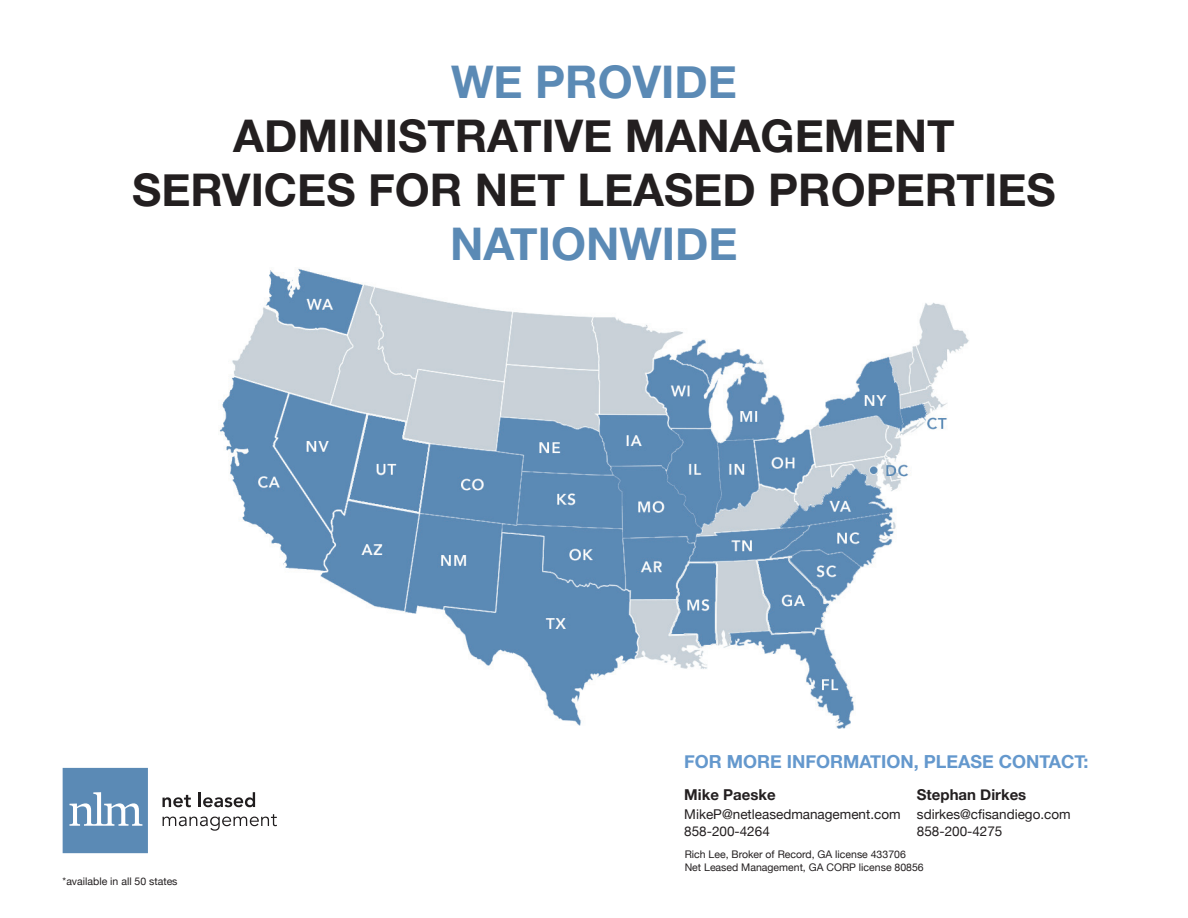
<style>
.page{position:relative;width:1188px;height:918px;background:#fff}
.page>*{position:absolute;margin:0;border:0;box-sizing:border-box;transform-origin:0 0}
.t1{font:700 45px/54px "Helvetica Neue";color:#231f20;text-align:center}
.t2{font:700 45px "Helvetica Neue";color:#5b8ab5}
.t3{font:700 18px "Helvetica Neue";color:#6498cd}
.t4{font:700 15px "Helvetica Neue";color:#231f20}
.t5{font:13.5px/16.2px "Helvetica Neue";color:#231f20}
.t6{font:10.5px/12.6px "Helvetica Neue";color:#231f20}
</style>
<div class="page">
<img style="left:219px;top:268px;width:750px;height:461px">
<svg style="left:63px;top:768px;width:85px;height:85px;background:#6b95bc"></svg>
<svg style="left:163px;top:795px;width:28px;height:12px"></svg>
<svg style="left:199px;top:792px;width:56px;height:15px"></svg>
<svg style="left:162px;top:814px;width:115px;height:17px"></svg>
<h1 class="t2" style="left:451px;top:47px;width:287px">WE PROVIDE</h1>
<h1 class="t1" style="left:132px;top:110px;width:925px">ADMINISTRATIVE MANAGEMENT<br>SERVICES FOR NET LEASED PROPERTIES</h1>
<h1 class="t2" style="left:450px;top:209px;width:289px">NATIONWIDE</h1>
<p class="t6" style="left:63px;top:875px;width:116px">*available in all 50 states</p>
<h2 class="t3" style="left:684px;top:748px;width:406px">FOR MORE INFORMATION, PLEASE CONTACT:</h2>
<h3 class="t4" style="left:684px;top:783px;width:93px">Mike Paeske</h3>
<h3 class="t4" style="left:917px;top:783px;width:111px">Stephan Dirkes</h3>
<p class="t5" style="left:684px;top:807px;width:218px">MikeP@netleasedmanagement.com<br>858-200-4264</p>
<p class="t5" style="left:917px;top:807px;width:155px">sdirkes@cfisandiego.com<br>858-200-4275</p>
<p class="t6" style="left:685px;top:849px;width:241px">Rich Lee, Broker of Record, GA license 433706<br>Net Leased Management, GA CORP license 80856</p>
</div>
